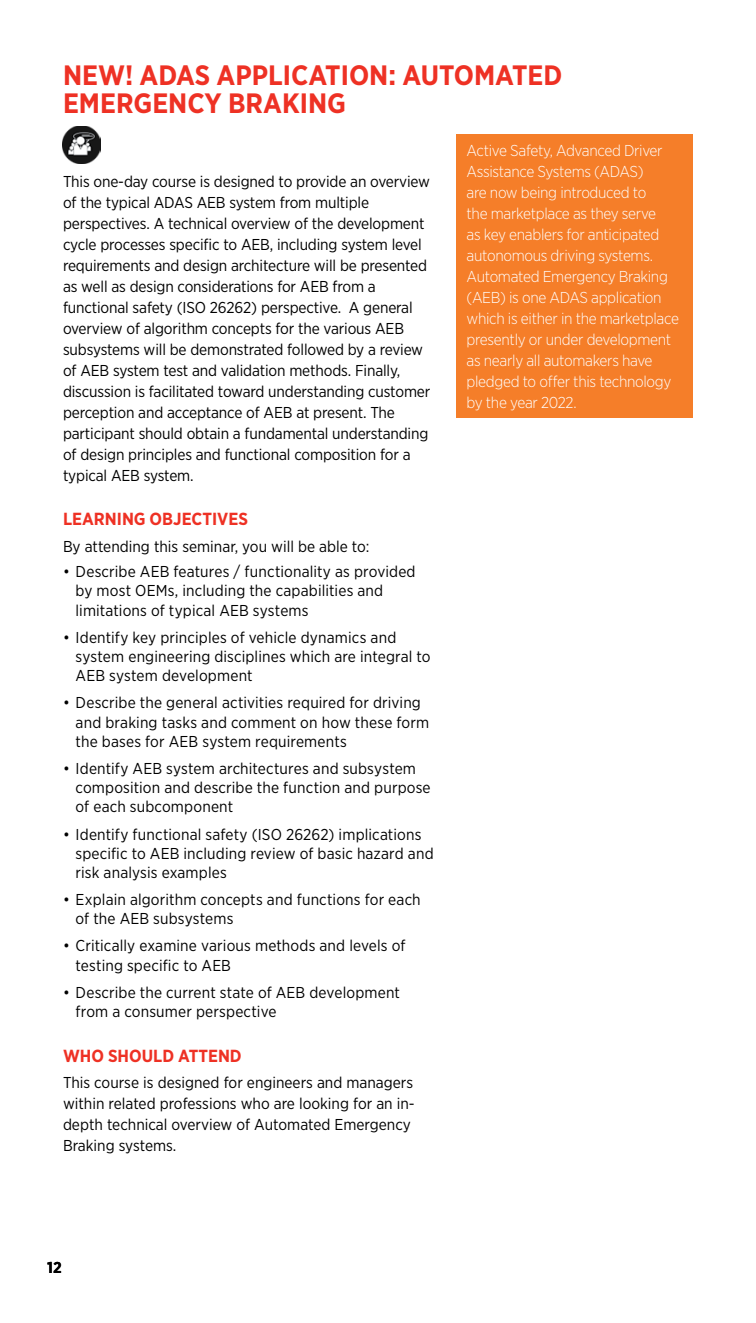
<style>
.page{position:relative;width:756px;height:1323px;background:#fff}
.page>*{position:absolute;margin:0;border:0;box-sizing:border-box;transform-origin:0 0}
.t1{font:700 28px/28px "Gotham Narrow";color:#ee3124}
.t2{font:700 17.5px "Gotham Narrow";color:#ee3124}
.t3{font:15.75px/21px "Gotham Narrow";color:#000}
.t4{font:300 15.75px/21px "Gotham Narrow";letter-spacing:-.02em;color:#fff}
.t5{font:700 15.75px "Gotham Narrow";color:#000}
</style>
<div class="page">
<div style="left:457px;top:135px;width:236px;height:283px;background:#f57e29"></div>
<img style="left:62px;top:126px;width:38px;height:38px">
<h1 class="t1" style="left:63px;top:61px;width:501px">NEW! ADAS APPLICATION: AUTOMATED<br>EMERGENCY BRAKING</h1>
<p class="t4" style="left:467px;top:140px;width:214px">Active Safety, Advanced Driver<br>Assistance Systems (ADAS)<br>are now being introduced to<br>the marketplace as they serve<br>as key enablers for anticipated autonomous driving systems.<br>Automated Emergency Braking (AEB) is one ADAS application which is either in the marketplace presently or under development as nearly all automakers have pledged to offer this technology by the year 2022.</p>
<p class="t3" style="left:63px;top:170px;width:369px">This one-day course is designed to provide an overview of the typical ADAS AEB system from multiple perspectives. A technical overview of the development cycle processes specific to AEB, including system level requirements and design architecture will be presented as well as design considerations for AEB from a functional safety (ISO 26262) perspective. A general overview of algorithm concepts for the various AEB subsystems will be demonstrated followed by a review of AEB system test and validation methods. Finally, discussion is facilitated toward understanding customer perception and acceptance of AEB at present. The participant should obtain a fundamental understanding of design principles and functional composition for a typical AEB system.</p>
<p class="t2" style="left:63px;top:508px;width:187px">LEARNING OBJECTIVES</p>
<p class="t3" style="left:63px;top:536px;width:308px">By attending this seminar, you will be able to:</p>
<p class="t3" style="left:76px;top:562px;width:342px;line-height:19.2px;text-indent:-13px">• Describe AEB features / functionality as provided by most OEMs, including the capabilities and limitations of typical AEB systems</p>
<p class="t3" style="left:76px;top:627px;width:357px;line-height:19.2px;text-indent:-13px">• Identify key principles of vehicle dynamics and system engineering disciplines which are integral to<br>AEB system development</p>
<p class="t3" style="left:76px;top:693px;width:355px;line-height:19.2px;text-indent:-13px">• Describe the general activities required for driving and braking tasks and comment on how these form the bases for AEB system requirements</p>
<p class="t3" style="left:76px;top:758px;width:357px;line-height:19.2px;text-indent:-13px">• Identify AEB system architectures and subsystem composition and describe the function and purpose of each subcomponent</p>
<p class="t3" style="left:76px;top:824px;width:360px;line-height:19.2px;text-indent:-13px">• Identify functional safety (ISO 26262) implications specific to AEB including review of basic hazard and risk analysis examples</p>
<p class="t3" style="left:76px;top:890px;width:347px;line-height:19.2px;text-indent:-13px">• Explain algorithm concepts and functions for each of the AEB subsystems</p>
<p class="t3" style="left:76px;top:936px;width:331px;line-height:19.2px;text-indent:-13px">• Critically examine various methods and levels of testing specific to AEB</p>
<p class="t3" style="left:76px;top:982px;width:326px;line-height:19.2px;text-indent:-13px">• Describe the current state of AEB development from a consumer perspective</p>
<p class="t2" style="left:63px;top:1044px;width:180px">WHO SHOULD ATTEND</p>
<p class="t3" style="left:63px;top:1072px;width:353px">This course is designed for engineers and managers within related professions who are looking for an in&shy;depth technical overview of Automated Emergency Braking systems.</p>
<p class="t5" style="left:47px;top:1257px;width:16px">12</p>
</div>
